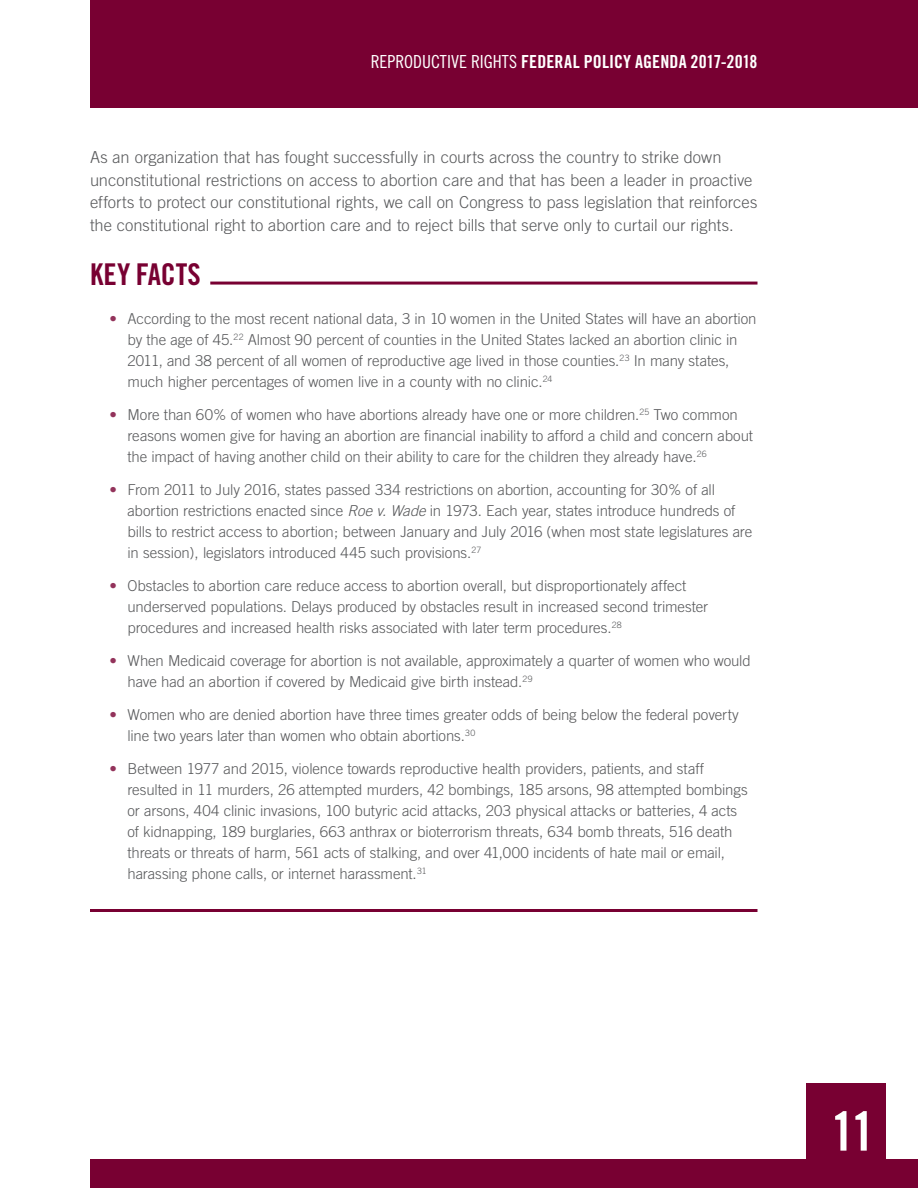
<style>
.page{position:relative;width:918px;height:1188px;background:#fff}
.page>*{position:absolute;margin:0;border:0;box-sizing:border-box;transform-origin:0 0}
.t1{font:54px "Trade Gothic Bold Cond Twenty";color:#fff}
.t2{font:30px "Trade Gothic Bold Cond Twenty";color:#780032}
.t3{font:18px "Trade Gothic Bold Cond Twenty";letter-spacing:.01em;color:#fff}
.t4{font:300 16.5px/22.5px "Trade Gothic";color:#58595b}
.t5{font:300 15px/21px "Trade Gothic";letter-spacing:-.005em;color:#58595b}
.s1{font-family:"Trade Gothic Cond Eighteen"}
.s2{color:#93335b}
.s3{font-style:italic}
</style>
<div class="page">
<div style="left:90px;top:1159px;width:828px;height:29px;background:#780032"></div>
<div style="left:90px;top:0;width:828px;height:107px;background:#780032"></div>
<hr style="left:210px;top:282px;width:547px;height:3px;background:#780032">
<hr style="left:90px;top:909px;width:668px;height:3px;background:#780032">
<div style="left:806px;top:1083px;width:80px;height:78px;background:#780032"></div>
<p class="t3" style="left:371px;top:51px;width:388px"><span class="s1">REPRODUCTIVE RIGHTS</span> FEDERAL POLICY AGENDA 2017-2018</p>
<p class="t4" style="left:90px;top:146px;width:669px">As an organization that has fought successfully in courts across the country to strike down unconstitutional restrictions on access to abortion care and that has been a leader in proactive efforts to protect our constitutional rights, we call on Congress to pass legislation that reinforces the constitutional right to abortion care and to reject bills that serve only to curtail our rights.</p>
<h2 class="t2" style="left:90px;top:256px;width:112px">KEY FACTS</h2>
<p class="t5" style="left:127px;top:308px;width:631px;text-indent:-18px"><span class="s2">•</span> According to the most recent national data, 3 in 10 women in the United States will have an abortion by the age of 45.<sup>22</sup> Almost 90 percent of counties in the United States lacked an abortion clinic in 2011, and 38 percent of all women of reproductive age lived in those counties.<sup>23</sup> In many states, much higher percentages of women live in a county with no clinic.<sup>24</sup></p>
<p class="t5" style="left:127px;top:404px;width:627px;text-indent:-18px"><span class="s2">•</span> More than 60% of women who have abortions already have one or more children.<sup>25</sup> Two common reasons women give for having an abortion are financial inability to afford a child and concern about the impact of having another child on their ability to care for the children they already have.<sup>26</sup></p>
<p class="t5" style="left:128px;top:479px;width:626px;text-indent:-18px"><span class="s2">•</span> From 2011 to July 2016, states passed 334 restrictions on abortion, accounting for 30% of all abortion restrictions enacted since <span class="s3">Roe v. Wade</span> in 1973. Each year, states introduce hundreds of bills to restrict access to abortion; between January and July 2016 (when most state legislatures are in session), legislators introduced 445 such provisions.<sup>27</sup></p>
<p class="t5" style="left:128px;top:575px;width:582px;text-indent:-18px"><span class="s2">•</span> Obstacles to abortion care reduce access to abortion overall, but disproportionately affect underserved populations. Delays produced by obstacles result in increased second trimester procedures and increased health risks associated with later term procedures.<sup>28</sup></p>
<p class="t5" style="left:127px;top:650px;width:625px;text-indent:-18px"><span class="s2">•</span> When Medicaid coverage for abortion is not available, approximately a quarter of women who would have had an abortion if covered by Medicaid give birth instead.<sup>29</sup></p>
<p class="t5" style="left:128px;top:704px;width:613px;text-indent:-18px"><span class="s2">•</span> Women who are denied abortion have three times greater odds of being below the federal poverty line two years later than women who obtain abortions.<sup>30</sup></p>
<p class="t5" style="left:127px;top:758px;width:622px;text-indent:-18px"><span class="s2">•</span> Between 1977 and 2015, violence towards reproductive health providers, patients, and staff resulted in 11 murders, 26 attempted murders, 42 bombings, 185 arsons, 98 attempted bombings or arsons, 404 clinic invasions, 100 butyric acid attacks, 203 physical attacks or batteries, 4 acts of kidnapping, 189 burglaries, 663 anthrax or bioterrorism threats, 634 bomb threats, 516 death threats or threats of harm, 561 acts of stalking, and over 41,000 incidents of hate mail or email, harassing phone calls, or internet harassment.<sup>31</sup></p>
<h1 class="t1" style="left:831px;top:1099px;width:46px">11</h1>
</div>
